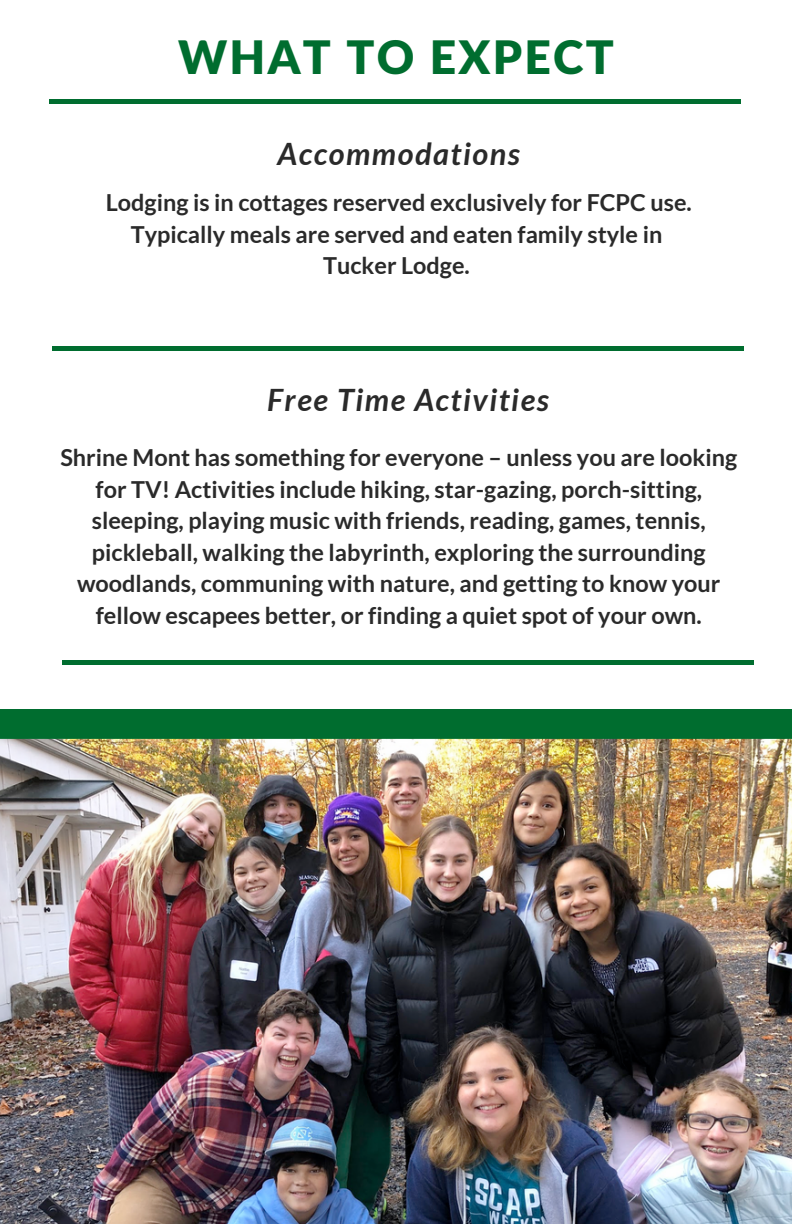
<style>
.page{position:relative;width:792px;height:1224px;background:#fff}
.page>*{position:absolute;margin:0;border:0;box-sizing:border-box;transform-origin:0 0}
.t1{font:900 46.2px "Lato Latin";letter-spacing:.05em;color:#006d2f}
.t2{font:italic 700 30.8px "Lato";letter-spacing:.05em;color:#2a2a2a}
.t3{font:700 23.4px/31.6px "Lato";color:#2a2a2a;text-align:center}
</style>
<div class="page">
<hr style="left:50px;top:100px;width:691px;height:4px;background:#006d2f">
<div style="left:0;top:709px;width:792px;height:435px;background:#006d2f"></div>
<img style="left:0;top:739px;width:792px;height:485px">
<hr style="left:62px;top:660px;width:692px;height:4px;background:#006d2f">
<hr style="left:53px;top:346px;width:691px;height:4px;background:#006d2f">
<p class="t1" style="left:178px;top:37px;width:437px">WHAT TO EXPECT</p>
<p class="t2" style="left:278px;top:135px;width:244px">Accommodations</p>
<p class="t3" style="left:106px;top:187px;width:588px">Lodging is in cottages reserved exclusively for FCPC use.<br>Typically meals are served and eaten family style in</p>
<p class="t3" style="left:323px;top:250px;width:148px">Tucker Lodge.</p>
<p class="t2" style="left:267px;top:381px;width:283px">Free Time Activities</p>
<p class="t3" style="left:60px;top:441px;width:678px">Shrine Mont has something for everyone – unless you are looking for TV! Activities include hiking, star-gazing, porch-sitting, sleeping, playing music with friends, reading, games, tennis, pickleball, walking the labyrinth, exploring the surrounding woodlands, communing with nature, and getting to know your fellow escapees better, or finding a quiet spot of your own.</p>
</div>
